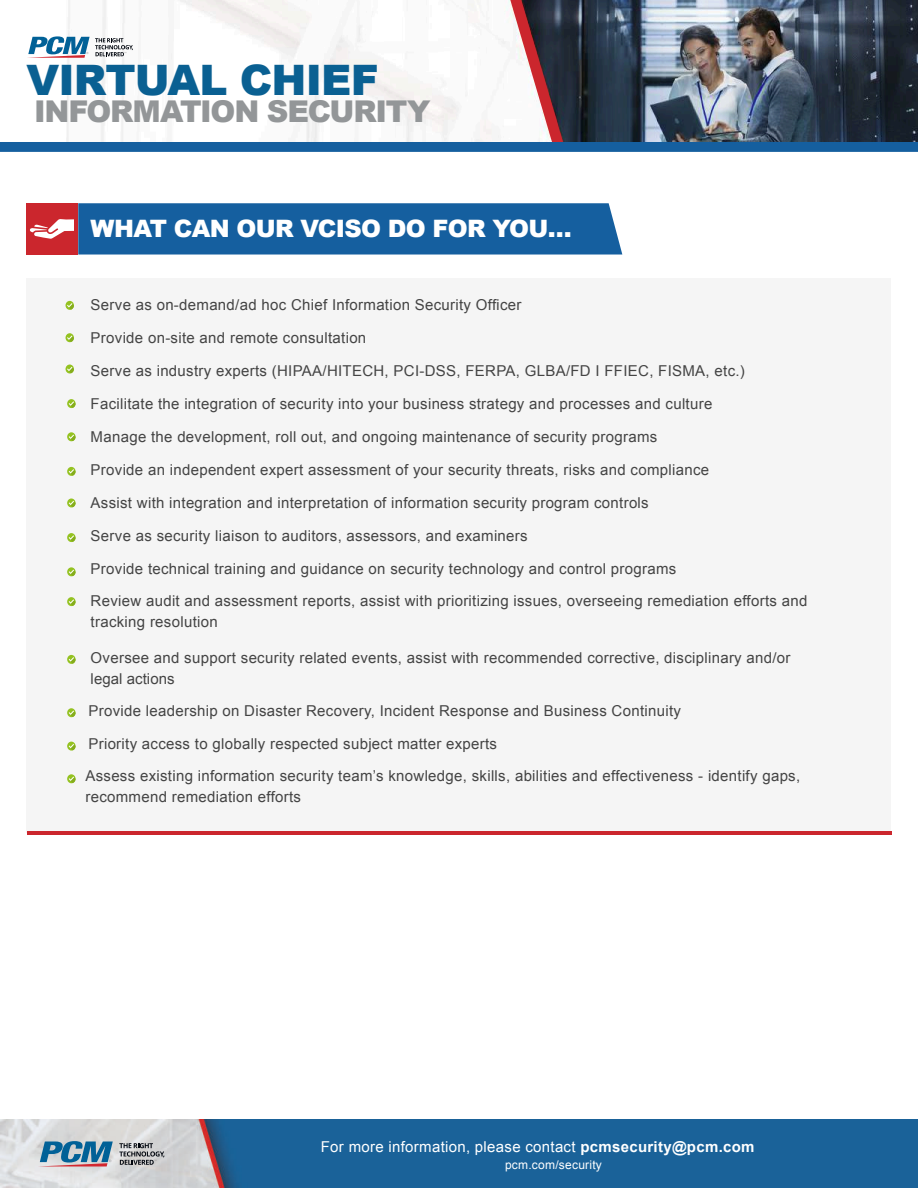
<style>
.page{position:relative;width:918px;height:1188px;background:#fff}
.page>*{position:absolute;margin:0;border:0;box-sizing:border-box;transform-origin:0 0}
.t1{font:900 42px "Arial";letter-spacing:-.02em;color:#0a6092}
.t2{font:900 30px "Arial";letter-spacing:-.04em;color:#939698}
.t3{font:900 24px "Arial";letter-spacing:-.025em;color:#fff}
.t4{font:15px/21px "Arial";letter-spacing:.02em;color:#444}
.t5{font:15px "Arial";letter-spacing:.02em;color:#fff}
.t6{font:12px "Arial";letter-spacing:.02em;color:#fff}
.s1{font-weight:700}
</style>
<div class="page">
<img style="left:0;top:1120px;width:918px;height:68px">
<svg style="left:38px;top:1141px;width:75px;height:25px;background:#6c94af"></svg>
<svg style="left:119px;top:1143px;width:45px;height:22px"></svg>
<div style="left:27px;top:203px;width:51px;height:52px;background:#cb262d"></div>
<div style="left:27px;top:278px;width:864px;height:554px;background:#f5f5f5"></div>
<hr style="left:27px;top:831px;width:864px;height:4px;background:#cb262d">
<img style="left:66px;top:0;width:852px;height:142px">
<svg style="left:501px;top:0;width:71px;height:142px"></svg>
<div style="left:1px;top:143px;width:916px;height:8px;background:#155f9f"></div>
<div style="left:0;top:142px;width:918px;height:10px;border:2px solid #155f9f"></div>
<svg style="left:28px;top:36px;width:105px;height:22px"></svg>
<svg style="left:66px;top:301px;width:8px;height:9px"></svg>
<svg style="left:67px;top:303px;width:7px;height:7px"></svg>
<svg style="left:66px;top:333px;width:8px;height:9px"></svg>
<svg style="left:67px;top:336px;width:7px;height:6px"></svg>
<div style="left:66px;top:365px;width:8px;height:8px;background:#94c221;border-radius:50%"></div>
<svg style="left:67px;top:367px;width:7px;height:6px"></svg>
<svg style="left:67px;top:399px;width:9px;height:9px"></svg>
<svg style="left:69px;top:401px;width:7px;height:7px"></svg>
<svg style="left:67px;top:432px;width:9px;height:9px"></svg>
<svg style="left:69px;top:435px;width:7px;height:6px"></svg>
<svg style="left:67px;top:467px;width:9px;height:9px"></svg>
<svg style="left:69px;top:469px;width:7px;height:7px"></svg>
<svg style="left:67px;top:498px;width:9px;height:9px"></svg>
<svg style="left:69px;top:501px;width:7px;height:6px"></svg>
<svg style="left:67px;top:533px;width:9px;height:9px"></svg>
<svg style="left:69px;top:535px;width:7px;height:7px"></svg>
<svg style="left:67px;top:567px;width:9px;height:9px"></svg>
<svg style="left:69px;top:570px;width:7px;height:6px"></svg>
<svg style="left:67px;top:597px;width:9px;height:9px"></svg>
<svg style="left:69px;top:599px;width:7px;height:7px"></svg>
<svg style="left:67px;top:655px;width:9px;height:9px"></svg>
<svg style="left:69px;top:657px;width:7px;height:7px"></svg>
<svg style="left:67px;top:708px;width:9px;height:9px"></svg>
<svg style="left:69px;top:711px;width:7px;height:6px"></svg>
<svg style="left:67px;top:742px;width:9px;height:9px"></svg>
<svg style="left:69px;top:744px;width:7px;height:6px"></svg>
<svg style="left:67px;top:774px;width:9px;height:9px"></svg>
<svg style="left:69px;top:777px;width:7px;height:6px"></svg>
<svg style="left:30px;top:203px;width:592px;height:52px;background:#2a619b"></svg>
<h1 class="t1" style="left:27px;top:50px;width:354px">VIRTUAL CHIEF</h1>
<h2 class="t2" style="left:34px;top:89px;width:398px">INFORMATION SECURITY</h2>
<h3 class="t3" style="left:91px;top:211px;width:483px">WHAT CAN OUR VCISO DO FOR YOU…</h3>
<p class="t4" style="left:91px;top:294px;width:432px">Serve as on-demand/ad hoc Chief Information Security Officer</p>
<p class="t4" style="left:91px;top:327px;width:277px">Provide on-site and remote consultation</p>
<p class="t4" style="left:91px;top:360px;width:656px">Serve as industry experts (HIPAA/HITECH, PCI-DSS, FERPA, GLBA/FD I FFIEC, FISMA, etc.)</p>
<p class="t4" style="left:91px;top:393px;width:623px">Facilitate the integration of security into your business strategy and processes and culture</p>
<p class="t4" style="left:91px;top:426px;width:568px">Manage the development, roll out, and ongoing maintenance of security programs</p>
<p class="t4" style="left:91px;top:459px;width:620px">Provide an independent expert assessment of your security threats, risks and compliance</p>
<p class="t4" style="left:91px;top:492px;width:560px">Assist with integration and interpretation of information security program controls</p>
<p class="t4" style="left:91px;top:525px;width:439px">Serve as security liaison to auditors, assessors, and examiners</p>
<p class="t4" style="left:91px;top:558px;width:587px">Provide technical training and guidance on security technology and control programs</p>
<p class="t4" style="left:91px;top:590px;width:718px">Review audit and assessment reports, assist with prioritizing issues, overseeing remediation efforts and tracking resolution</p>
<p class="t4" style="left:91px;top:647px;width:701px">Oversee and support security related events, assist with recommended corrective, disciplinary and/or legal actions</p>
<p class="t4" style="left:88px;top:700px;width:594px">Provide leadership on Disaster Recovery, Incident Response and Business Continuity</p>
<p class="t4" style="left:85px;top:728px;width:716px;line-height:31.8px">Priority access to globally respected subject matter experts<br>Assess existing information security team’s knowledge, skills, abilities and effectiveness - identify gaps,</p>
<p class="t4" style="left:85px;top:786px;width:217px">recommend remediation efforts</p>
<p class="t5" style="left:321px;top:1137px;width:435px">For more information, please contact <span class="s1">pcmsecurity@pcm.com</span></p>
<p class="t6" style="left:505px;top:1157px;width:98px">pcm.com/security</p>
</div>
